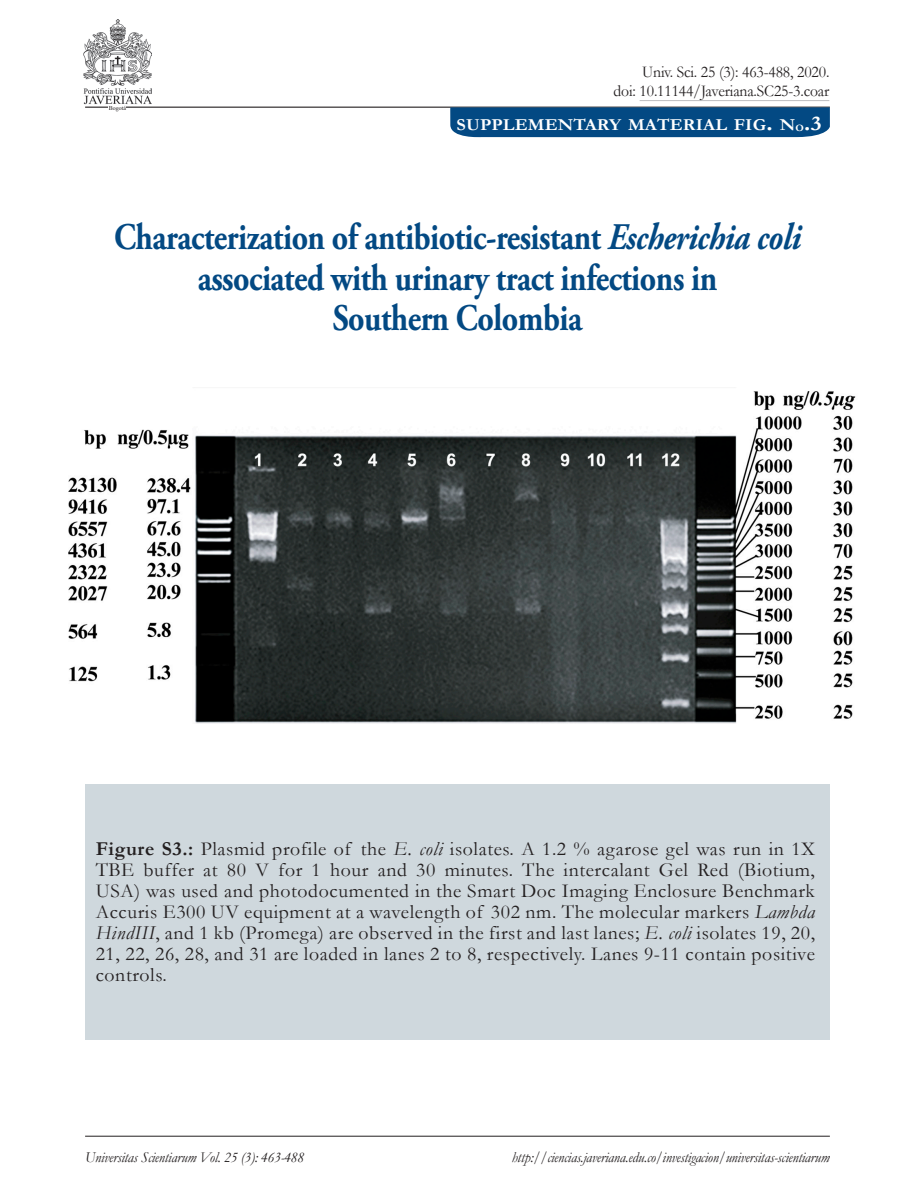
<style>
.page{position:relative;width:915px;height:1191px;background:#fff}
.page>*{position:absolute;margin:0;border:0;box-sizing:border-box;transform-origin:0 0}
.Titulos1{font:700 37.5px/40.5px "Adobe Garamond Pro";letter-spacing:-.015em;color:#034983;text-align:center;scale:.85 1}
.Titulos1-2{font:700 24px "Garamond";color:#fff;scale:1.09 1}
.TEXTOcorrido{font:19.8px/21px "Garamond";letter-spacing:.03em;color:#231f20;text-align:justify}
.Titulos1-3{font:700 16.8px "Garamond";letter-spacing:.005em;color:#fff;scale:1.09 1}
.TEXTOcorrido-2{font:16.5px/19.5px "Garamond";letter-spacing:-.01em;color:#231f20;text-align:right;scale:.95 1}
.TEXTOcorrido-3{font:italic 15px "Garamond";letter-spacing:-.01em;color:#231f20;scale:.95 1}
.t1{font:6px "Times New Roman";color:#231f20}
.s1{font-size:24px}
.s2{font-size:9.75px}
.s3{font-size:21px}
.s4{font-style:italic}
.s5{font-weight:700}
</style>
<div class="page">
<div style="left:85px;top:784px;width:744px;height:256px;background:#cfd8dd"></div>
<img style="left:84px;top:20px;width:68px;height:84px">
<hr style="left:85px;top:107px;width:744px;height:1px;background:#231f20">
<div style="left:108px;top:104px;width:18px;height:7px;background:#fff"></div>
<svg style="left:450px;top:107px;width:379px;height:31px;background:#0e5087"></svg>
<hr style="left:639px;top:100px;width:190px;height:1px;background:#bcbdc0">
<img style="left:68px;top:391px;width:788px;height:333px">
<hr style="left:85px;top:1135px;width:744px;height:1px;background:#231f20">
<p class="t1" style="left:109px;top:103px;width:19px">Bogotá</p>
<p class="TEXTOcorrido-2" style="left:613px;top:61px;width:228px">Univ. Sci. 25 (3): 463-488, 2020.<br>doi: 10.11144/Javeriana.SC25-3.coar</p>
<p class="Titulos1-3" style="left:456px;top:113px;width:320px">SUPPLEMENTARY MATERIAL FIG<span class="s1">.</span> N<span class="s2">O</span></p>
<p class="Titulos1-2" style="left:803px;top:106px;width:18px">.<span class="s3">3</span></p>
<p class="Titulos1" style="left:114px;top:217px;width:809px">Characterization of antibiotic-resistant <span class="s4">Escherichia coli </span>associated with urinary tract infections in<br>Southern Colombia</p>
<p class="TEXTOcorrido" style="left:96px;top:838px;width:720px"><span class="s5">Figure S3.:</span> Plasmid profile of the <span class="s4">E. coli</span> isolates. A 1.2 % agarose gel was run in 1X TBE buffer at 80 V for 1 hour and 30 minutes. The intercalant Gel Red (Biotium, USA) was used and photodocumented in the Smart Doc Imaging Enclosure Benchmark Accuris E300 UV equipment at a wavelength of 302 nm. The molecular markers <span class="s4">Lambda HindIII</span>, and 1 kb (Promega) are observed in the first and last lanes; <span class="s4">E. coli</span> isolates 19, 20, 21, 22, 26, 28, and 31 are loaded in lanes 2 to 8, respectively. Lanes 9-11 contain positive controls.</p>
<p class="TEXTOcorrido-3" style="left:85px;top:1146px;width:232px">Universitas Scientiarum Vol. 25 (3): 463-488</p>
<p class="TEXTOcorrido-3" style="left:511px;top:1146px;width:336px">http://ciencias.javeriana.edu.co/investigacion/universitas-scientiarum</p>
</div>
